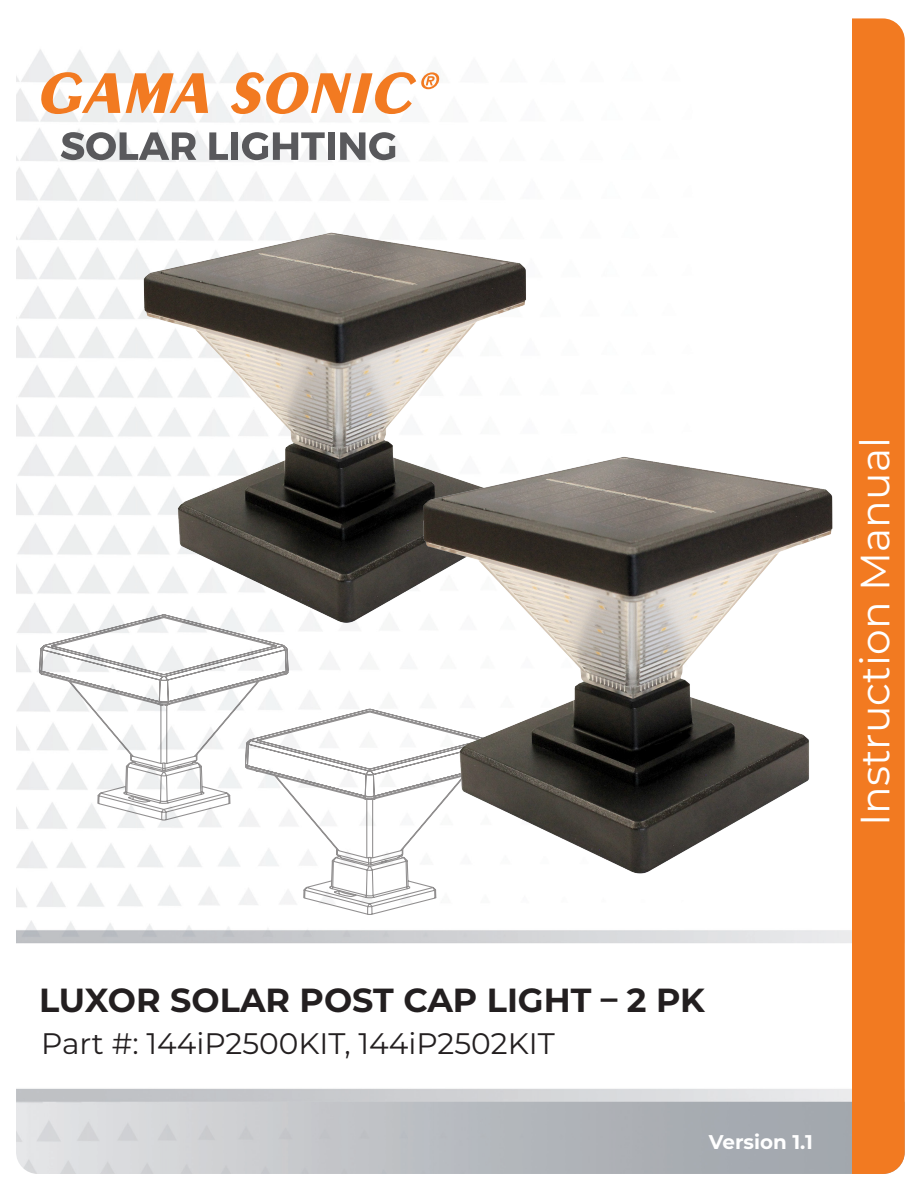
<style>
.page{position:relative;width:918px;height:1188px;background:#fff}
.page>*{position:absolute;margin:0;border:0;box-sizing:border-box;transform-origin:0 0}
.t1{font:40.95px "Montserrat";color:#fff}
.t2{font:700 33.45px "Montserrat";color:#231f20}
.t3{font:29.7px "Montserrat";color:#231f20}
.t4{font:700 19.8px "Montserrat";color:#fff}
</style>
<div class="page">
<div style="left:852px;top:18px;width:53px;height:1156px;background:#f27a21"></div>
<svg style="left:61px;top:132px;width:135px;height:28px"></svg>
<svg style="left:209px;top:132px;width:19px;height:28px"></svg>
<div style="left:231px;top:132px;width:7px;height:28px;background:#59595c"></div>
<svg style="left:242px;top:132px;width:83px;height:28px"></svg>
<div style="left:328px;top:132px;width:7px;height:28px;background:#59595c"></div>
<svg style="left:340px;top:132px;width:56px;height:28px"></svg>
<svg style="left:39px;top:72px;width:401px;height:42px"></svg>
<svg style="left:223px;top:658px;width:303px;height:280px"></svg>
<svg style="left:17px;top:564px;width:304px;height:280px"></svg>
<img style="left:124px;top:215px;width:424px;height:426px">
<img style="left:403px;top:439px;width:430px;height:454px">
<p class="t1" style="left:847px;top:826px;width:391px;rotate:-90deg">Instruction Manual</p>
<p class="t2" style="left:39px;top:976px;width:667px">LUXOR SOLAR POST CAP LIGHT – 2 PK</p>
<p class="t3" style="left:41px;top:1024px;width:515px">Part #: 144iP2500KIT, 144iP2502KIT</p>
<p class="t4" style="left:709px;top:1127px;width:106px">Version 1.1</p>
</div>
